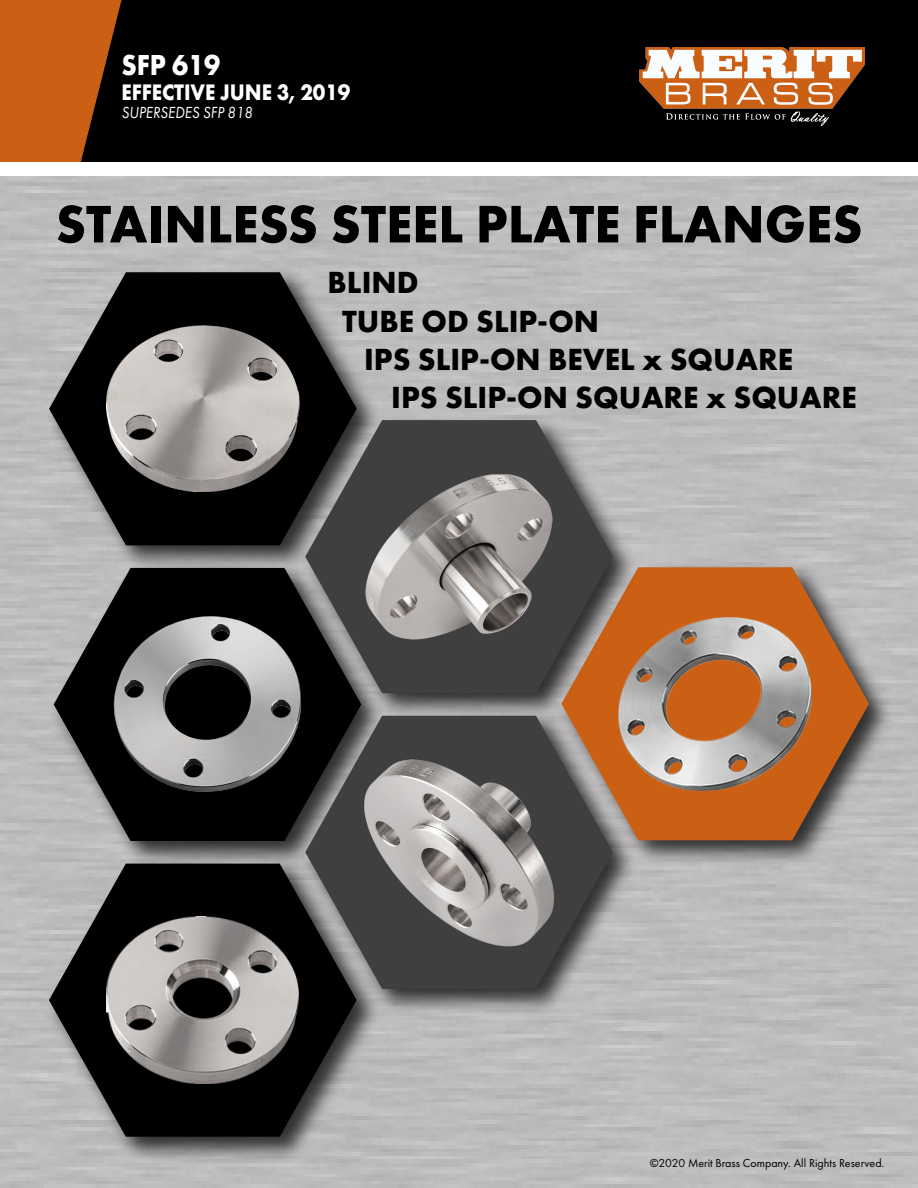
<style>
.page{position:relative;width:918px;height:1188px;background:#fff}
.page>*{position:absolute;margin:0;border:0;box-sizing:border-box;transform-origin:0 0}
.t1{font:700 54.75px "Futura PT";color:#000}
.t2{font:700 31.8px "Futura PT";color:#000}
.t3{font:700 30px "Futura PT";letter-spacing:-.005em;color:#fff;scale:.9 1}
.t4{font:700 23.4px "Futura PT";letter-spacing:-.005em;color:#fff;scale:.9 1}
.t5{font:italic 16.65px "Futura PT";letter-spacing:-.005em;color:#fff;scale:.9 1}
.t6{font:12px "Futura PT";color:#000}
</style>
<div class="page">
<div style="left:0;top:0;width:918px;height:162px;background:#000"></div>
<svg style="left:0;top:0;width:122px;height:162px"></svg>
<img style="left:647px;top:555px;width:256px;height:320px">
<svg style="left:647px;top:560px;width:227px;height:285px;background:#b7764a"></svg>
<img style="left:41px;top:579px;width:252px;height:272px">
<svg style="left:49px;top:579px;width:244px;height:266px;background:#464546"></svg>
<img style="left:36px;top:260px;width:354px;height:319px">
<svg style="left:44px;top:265px;width:318px;height:285px;background:#4d4c4c"></svg>
<img style="left:36px;top:851px;width:354px;height:319px">
<svg style="left:44px;top:856px;width:318px;height:285px;background:#4a4949"></svg>
<img style="left:293px;top:407px;width:354px;height:297px">
<svg style="left:300px;top:413px;width:318px;height:285px;background:#595451"></svg>
<img style="left:293px;top:704px;width:354px;height:319px">
<svg style="left:300px;top:708px;width:318px;height:285px;background:#5a5451"></svg>
<img style="left:639px;top:48px;width:225px;height:77px">
<img style="left:113px;top:613px;width:189px;height:181px">
<img style="left:619px;top:617px;width:193px;height:173px">
<img style="left:363px;top:757px;width:192px;height:190px">
<img style="left:363px;top:470px;width:192px;height:173px">
<img style="left:106px;top:325px;width:193px;height:166px">
<img style="left:107px;top:916px;width:192px;height:168px">
<p class="t3" style="left:122px;top:46px;width:111px">SFP 619</p>
<p class="t4" style="left:122px;top:77px;width:256px">EFFECTIVE JUNE 3, 2019</p>
<p class="t5" style="left:122px;top:103px;width:147px">SUPERSEDES SFP 818</p>
<h1 class="t1" style="left:56px;top:189px;width:809px">STAINLESS STEEL PLATE FLANGES</h1>
<p class="t2" style="left:328px;top:262px;width:92px">BLIND</p>
<p class="t2" style="left:342px;top:300px;width:258px">TUBE OD SLIP-ON</p>
<p class="t2" style="left:364px;top:339px;width:430px">IPS SLIP-ON BEVEL x SQUARE</p>
<p class="t2" style="left:391px;top:377px;width:467px">IPS SLIP-ON SQUARE x SQUARE</p>
<p class="t6" style="left:650px;top:1156px;width:236px">©2020 Merit Brass Company. All Rights Reserved.</p>
</div>
